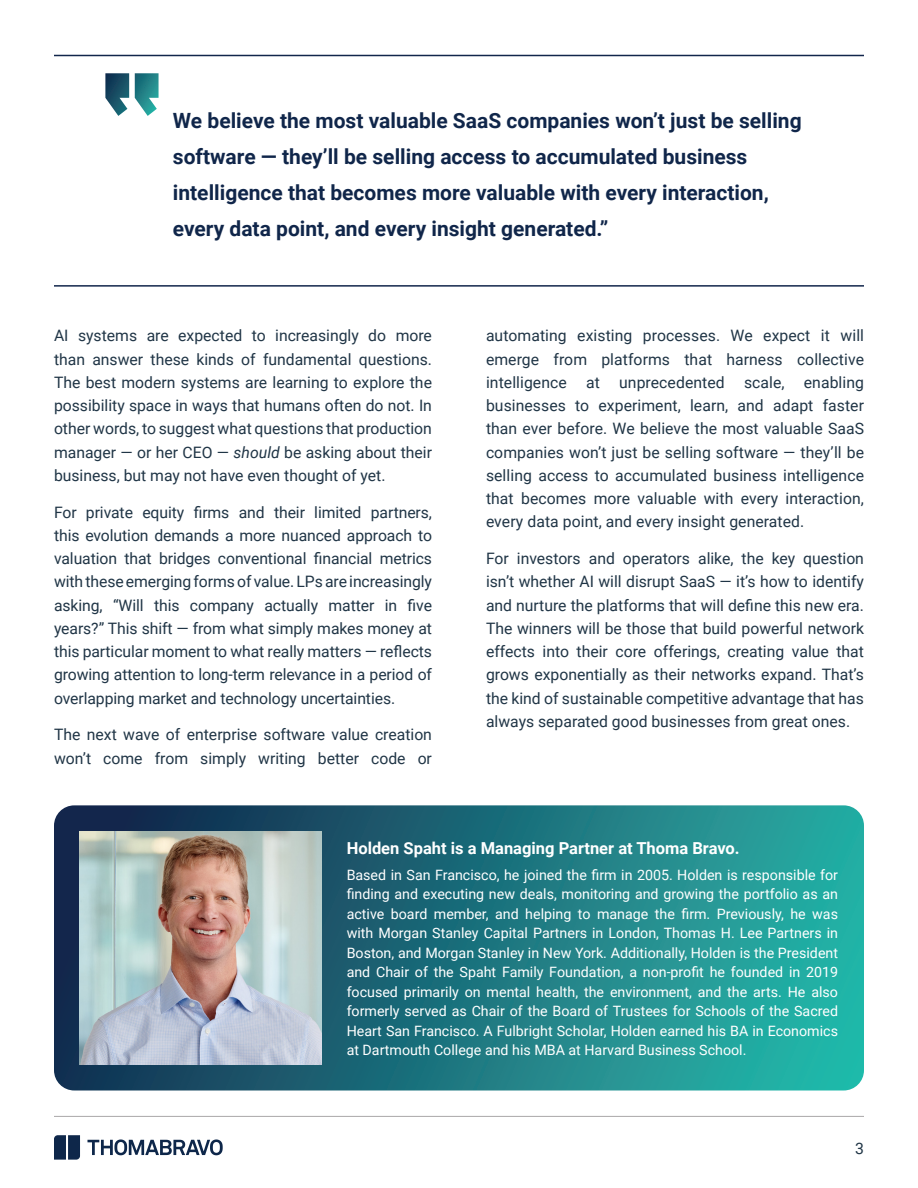
<style>
.page{position:relative;width:918px;height:1188px;background:#fff}
.page>*{position:absolute;margin:0;border:0;box-sizing:border-box;transform-origin:0 0}
.t1{font:700 21px/36px "Roboto";color:#10264a}
.t2{font:700 16.5px "Roboto";color:#fff}
.t3{font:15.75px/23.2px "Roboto";color:#203546;text-align:justify}
.t4{font:14.25px/19.5px "Roboto";color:#fff;text-align:justify}
.s1{font-style:italic}
</style>
<div class="page">
<svg style="left:54px;top:805px;width:810px;height:285px;background:#207e85"></svg>
<img style="left:80px;top:831px;width:242px;height:233px">
<hr style="left:54px;top:285px;width:810px;height:2px;background:#12264b">
<hr style="left:54px;top:55px;width:810px;height:1px;background:#12264b">
<hr style="left:54px;top:1116px;width:810px;height:1px;background:#231f20">
<svg style="left:54px;top:1135px;width:26px;height:25px"></svg>
<svg style="left:87px;top:1139px;width:136px;height:16px"></svg>
<svg style="left:105px;top:73px;width:54px;height:43px"></svg>
<p class="t1" style="left:173px;top:102px;width:630px">We believe the most valuable SaaS companies won’t just be selling software — they’ll be selling access to accumulated business intelligence that becomes more valuable with every interaction, every data point, and every insight generated.”</p>
<p class="t3" style="left:54px;top:324px;width:380px">AI systems are expected to increasingly do more than answer these kinds of fundamental questions.<br>The best modern systems are learning to explore the possibility space in ways that humans often do not. In other words, to suggest what questions that production manager — or her CEO — <span class="s1">should</span> be asking about their business, but may not have even thought of yet.</p>
<p class="t3" style="left:54px;top:500px;width:380px">For private equity firms and their limited partners, this evolution demands a more nuanced approach to valuation that bridges conventional financial metrics with these emerging forms of value. LPs are increasingly asking, “Will this company actually matter in five years?” This shift — from what simply makes money at this particular moment to what really matters — reflects growing attention to long-term relevance in a period of overlapping market and technology uncertainties.</p>
<p class="t3" style="left:54px;top:723px;width:380px">The next wave of enterprise software value creation won’t come from simply writing better code or</p>
<p class="t3" style="left:486px;top:324px;width:380px">automating existing processes. We expect it will emerge from platforms that harness collective intelligence at unprecedented scale, enabling businesses to experiment, learn, and adapt faster than ever before. We believe the most valuable SaaS companies won’t just be selling software — they’ll be selling access to accumulated business intelligence that becomes more valuable with every interaction, every data point, and every insight generated.</p>
<p class="t3" style="left:486px;top:546px;width:380px">For investors and operators alike, the key question isn’t whether AI will disrupt SaaS — it’s how to identify and nurture the platforms that will define this new era.<br>The winners will be those that build powerful network effects into their core offerings, creating value that grows exponentially as their networks expand. That’s the kind of sustainable competitive advantage that has always separated good businesses from great ones.</p>
<p class="t2" style="left:347px;top:836px;width:395px">Holden Spaht is a Managing Partner at Thoma Bravo.</p>
<p class="t4" style="left:347px;top:865px;width:493px">Based in San Francisco, he joined the firm in 2005. Holden is responsible for finding and executing new deals, monitoring and growing the portfolio as an active board member, and helping to manage the firm. Previously, he was with Morgan Stanley Capital Partners in London, Thomas H. Lee Partners in Boston, and Morgan Stanley in New York. Additionally, Holden is the President and Chair of the Spaht Family Foundation, a non-profit he founded in 2019 focused primarily on mental health, the environment, and the arts. He also formerly served as Chair of the Board of Trustees for Schools of the Sacred Heart San Francisco. A Fulbright Scholar, Holden earned his BA in Economics at Dartmouth College and his MBA at Harvard Business School.</p>
<p class="t3" style="left:855px;top:1136px;width:10px">3</p>
</div>
